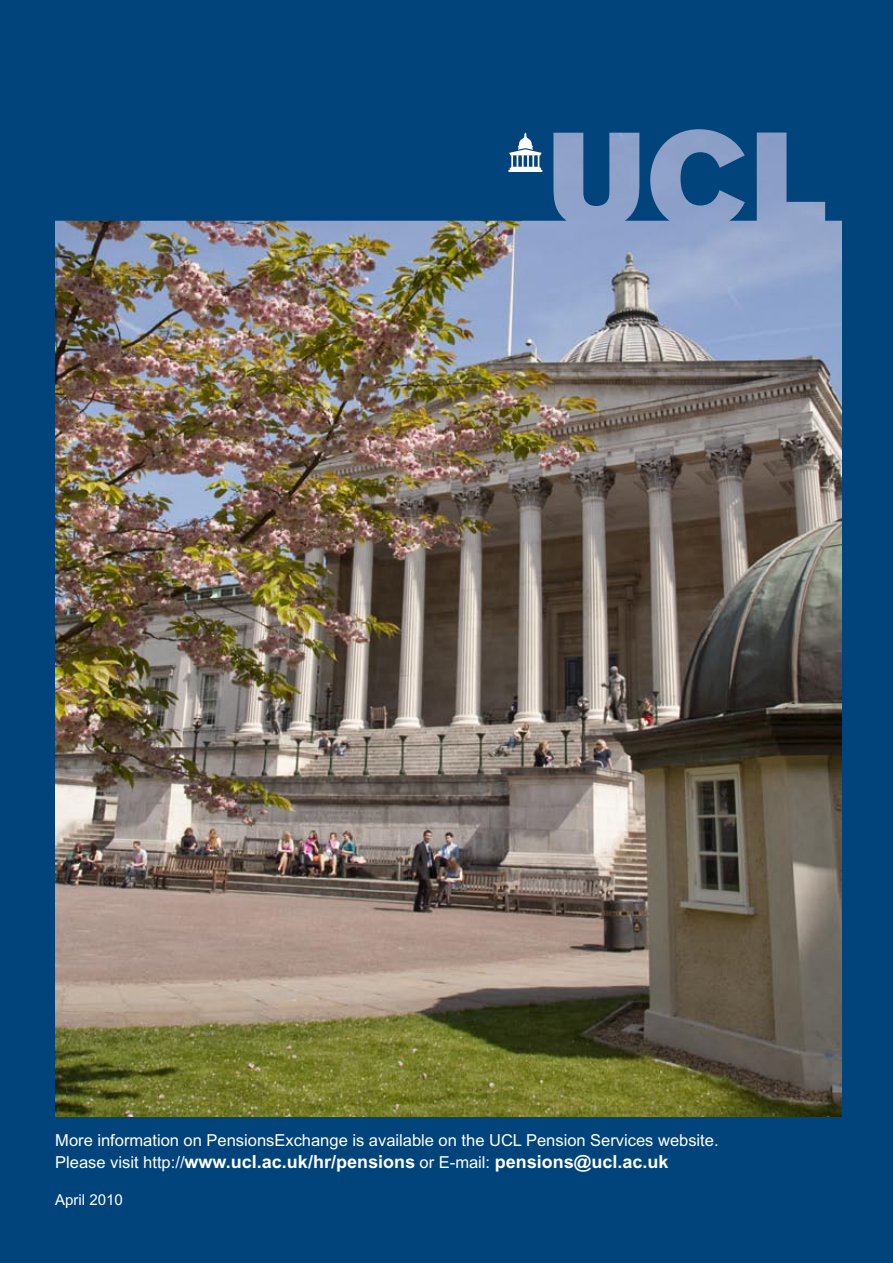
<style>
.page{position:relative;width:893px;height:1263px;background:#00447b}
.page>*{position:absolute;margin:0;border:0;box-sizing:border-box;transform-origin:0 0}
.t1{font:700 18px "Arial MT Std";color:#fff}
.t2{font:16.5px "Arial MT Std";color:#fff}
.t3{font:15px "Arial MT Std";color:#fff}
.s1{font-weight:400;font-size:16.5px}
</style>
<div class="page">
<img style="left:55px;top:221px;width:787px;height:896px">
<svg style="left:55px;top:129px;width:787px;height:92px"></svg>
<svg style="left:508px;top:132px;width:34px;height:40px"></svg>
<p class="t2" style="left:55px;top:1131px;width:665px">More information on PensionsExchange is available on the UCL Pension Services website.</p>
<p class="t1" style="left:55px;top:1151px;width:615px"><span class="s1">Please visit http://</span>www.ucl.ac.uk/hr/pensions <span class="s1">or E-mail:</span> pensions@ucl.ac.uk</p>
<p class="t3" style="left:55px;top:1191px;width:69px">April 2010</p>
</div>
